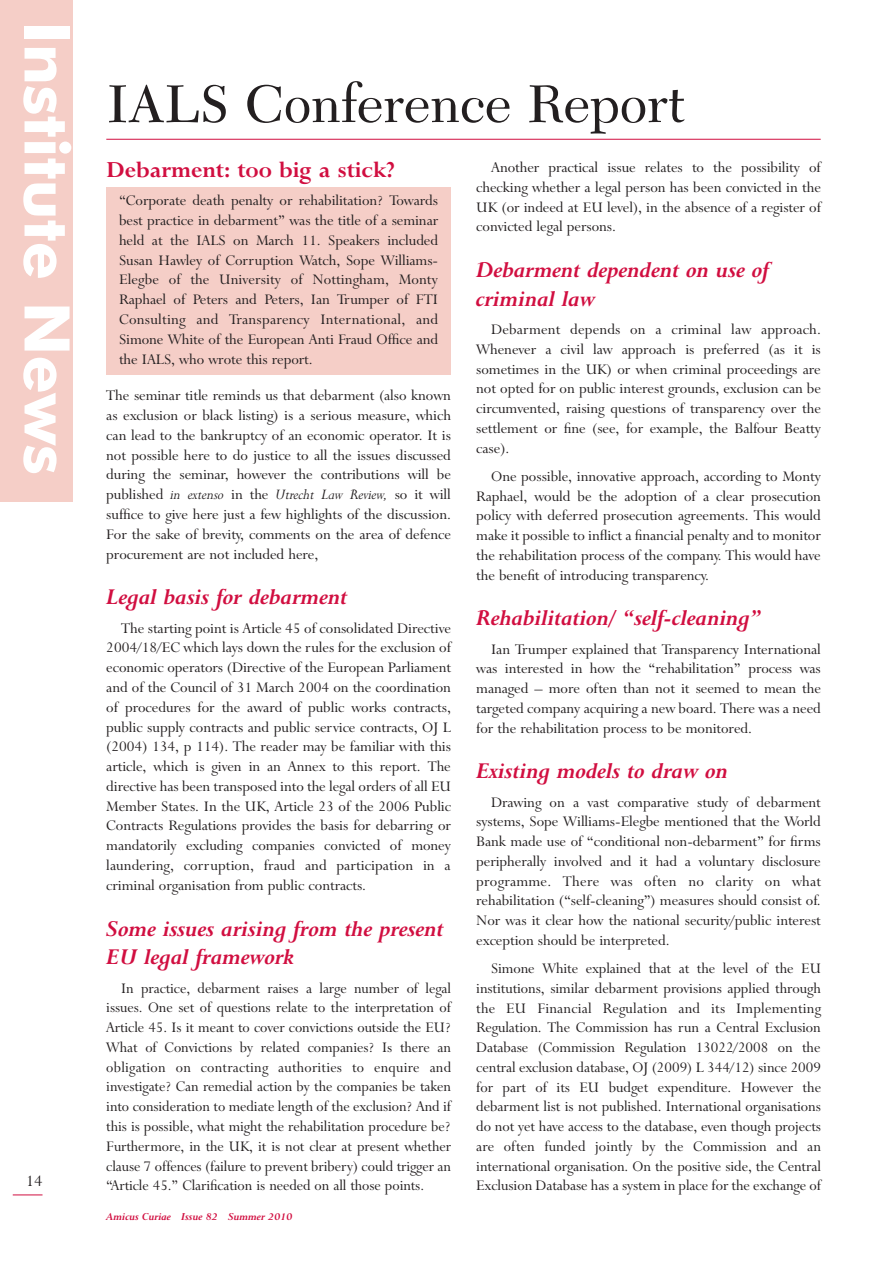
<style>
.page{position:relative;width:893px;height:1263px;background:#fff}
.page>*{position:absolute;margin:0;border:0;box-sizing:border-box;transform-origin:0 0}
.t1{font:55.5px "Transitional 511 BT";color:#231f20}
.t2{font:italic 700 25.5px/28.8px "Lapidary 333 BT";color:#d10e40}
.t3{font:700 25.5px "Lapidary 333 BT";color:#d10e40}
.t4{font:18px "Lapidary 333 BT";color:#231f20}
.t5{font:16.5px/19.8px "Lapidary 333 BT";color:#231f20;text-align:justify}
.t6{font:italic 700 12px "Lapidary 333 BT";color:#d10e40}
.s1{font-style:italic}
</style>
<div class="page">
<div style="left:0;top:0;width:72px;height:502px;background:#f5cec7"></div>
<hr style="left:13px;top:1195px;width:30px;height:1px;background:#d10e40">
<div style="left:25px;top:26px;width:45px;height:13px;background:#fff"></div>
<svg style="left:23px;top:48px;width:48px;height:230px"></svg>
<svg style="left:25px;top:306px;width:45px;height:45px"></svg>
<svg style="left:23px;top:358px;width:34px;height:115px"></svg>
<div style="left:106px;top:187px;width:345px;height:187px;background:#f5cec7"></div>
<hr style="left:106px;top:139px;width:715px;height:1px;background:#d10e40">
<p class="t4" style="left:26px;top:1175px;width:18px">14</p>
<h1 class="t1" style="left:106px;top:81px;width:580px">IALS Conference Report</h1>
<h2 class="t3" style="left:106px;top:162px;width:290px">Debarment: too big a stick?</h2>
<p class="t5" style="left:119px;top:192px;width:321px">“Corporate death penalty or rehabilitation? Towards best practice in debarment” was the title of a seminar held at the IALS on March 11. Speakers included Susan Hawley of Corruption Watch, Sope Williams-Elegbe of the University of Nottingham, Monty Raphael of Peters and Peters, Ian Trumper of FTI Consulting and Transparency International, and Simone White of the European Anti Fraud Office and the IALS, who wrote this report.</p>
<p class="t5" style="left:106px;top:387px;width:346px">The seminar title reminds us that debarment (also known as exclusion or black listing) is a serious measure, which can lead to the bankruptcy of an economic operator. It is not possible here to do justice to all the issues discussed during the seminar, however the contributions will be published <span class="s1">in extenso</span> in the <span class="s1">Utrecht Law Review,</span> so it will suffice to give here just a few highlights of the discussion.<br>For the sake of brevity, comments on the area of defence procurement are not included here,</p>
<h2 class="t2" style="left:106px;top:581px;width:243px">Legal basis for debarment</h2>
<p class="t5" style="left:106px;top:620px;width:346px;text-indent:15px">The starting point is Article 45 of consolidated Directive 2004/18/EC which lays down the rules for the exclusion of economic operators (Directive of the European Parliament and of the Council of 31 March 2004 on the coordination of procedures for the award of public works contracts, public supply contracts and public service contracts, OJ L (2004) 134, p 114). The reader may be familiar with this article, which is given in an Annex to this report. The directive has been transposed into the legal orders of all EU Member States. In the UK, Article 23 of the 2006 Public Contracts Regulations provides the basis for debarring or mandatorily excluding companies convicted of money laundering, corruption, fraud and participation in a criminal organisation from public contracts.</p>
<h2 class="t2" style="left:106px;top:912px;width:339px">Some issues arising from the present<br>EU legal framework</h2>
<p class="t5" style="left:106px;top:980px;width:346px;text-indent:15px">In practice, debarment raises a large number of legal issues. One set of questions relate to the interpretation of Article 45. Is it meant to cover convictions outside the EU?<br>What of Convictions by related companies? Is there an obligation on contracting authorities to enquire and investigate? Can remedial action by the companies be taken into consideration to mediate length of the exclusion? And if this is possible, what might the rehabilitation procedure be?<br>Furthermore, in the UK, it is not clear at present whether clause 7 offences (failure to prevent bribery) could trigger an “Article 45.” Clarification is needed on all those points.</p>
<p class="t6" style="left:106px;top:1209px;width:188px">Amicus Curiae Issue 82 Summer 2010</p>
<p class="t5" style="left:476px;top:159px;width:346px;text-indent:15px">Another practical issue relates to the possibility of checking whether a legal person has been convicted in the UK (or indeed at EU level), in the absence of a register of convicted legal persons.</p>
<h2 class="t2" style="left:476px;top:254px;width:294px">Debarment dependent on use of criminal law</h2>
<p class="t5" style="left:476px;top:321px;width:346px;text-indent:15px">Debarment depends on a criminal law approach.<br>Whenever a civil law approach is preferred (as it is sometimes in the UK) or when criminal proceedings are not opted for on public interest grounds, exclusion can be circumvented, raising questions of transparency over the settlement or fine (see, for example, the Balfour Beatty case).</p>
<p class="t5" style="left:476px;top:468px;width:346px;text-indent:15px">One possible, innovative approach, according to Monty Raphael, would be the adoption of a clear prosecution policy with deferred prosecution agreements. This would make it possible to inflict a financial penalty and to monitor the rehabilitation process of the company. This would have the benefit of introducing transparency.</p>
<h2 class="t2" style="left:476px;top:602px;width:287px">Rehabilitation/ “self-cleaning”</h2>
<p class="t5" style="left:476px;top:641px;width:346px;text-indent:15px">Ian Trumper explained that Transparency International was interested in how the “rehabilitation” process was managed – more often than not it seemed to mean the targeted company acquiring a new board. There was a need for the rehabilitation process to be monitored.</p>
<h2 class="t2" style="left:476px;top:755px;width:253px">Existing models to draw on</h2>
<p class="t5" style="left:476px;top:794px;width:346px;text-indent:15px">Drawing on a vast comparative study of debarment systems, Sope Williams-Elegbe mentioned that the World Bank made use of “conditional non-debarment” for firms peripherally involved and it had a voluntary disclosure programme. There was often no clarity on what rehabilitation (“self-cleaning”) measures should consist of.<br>Nor was it clear how the national security/public interest exception should be interpreted.</p>
<p class="t5" style="left:476px;top:960px;width:346px;text-indent:15px">Simone White explained that at the level of the EU institutions, similar debarment provisions applied through the EU Financial Regulation and its Implementing Regulation. The Commission has run a Central Exclusion Database (Commission Regulation 13022/2008 on the central exclusion database, OJ (2009) L 344/12) since 2009 for part of its EU budget expenditure. However the debarment list is not published. International organisations do not yet have access to the database, even though projects are often funded jointly by the Commission and an international organisation. On the positive side, the Central Exclusion Database has a system in place for the exchange of</p>
</div>
